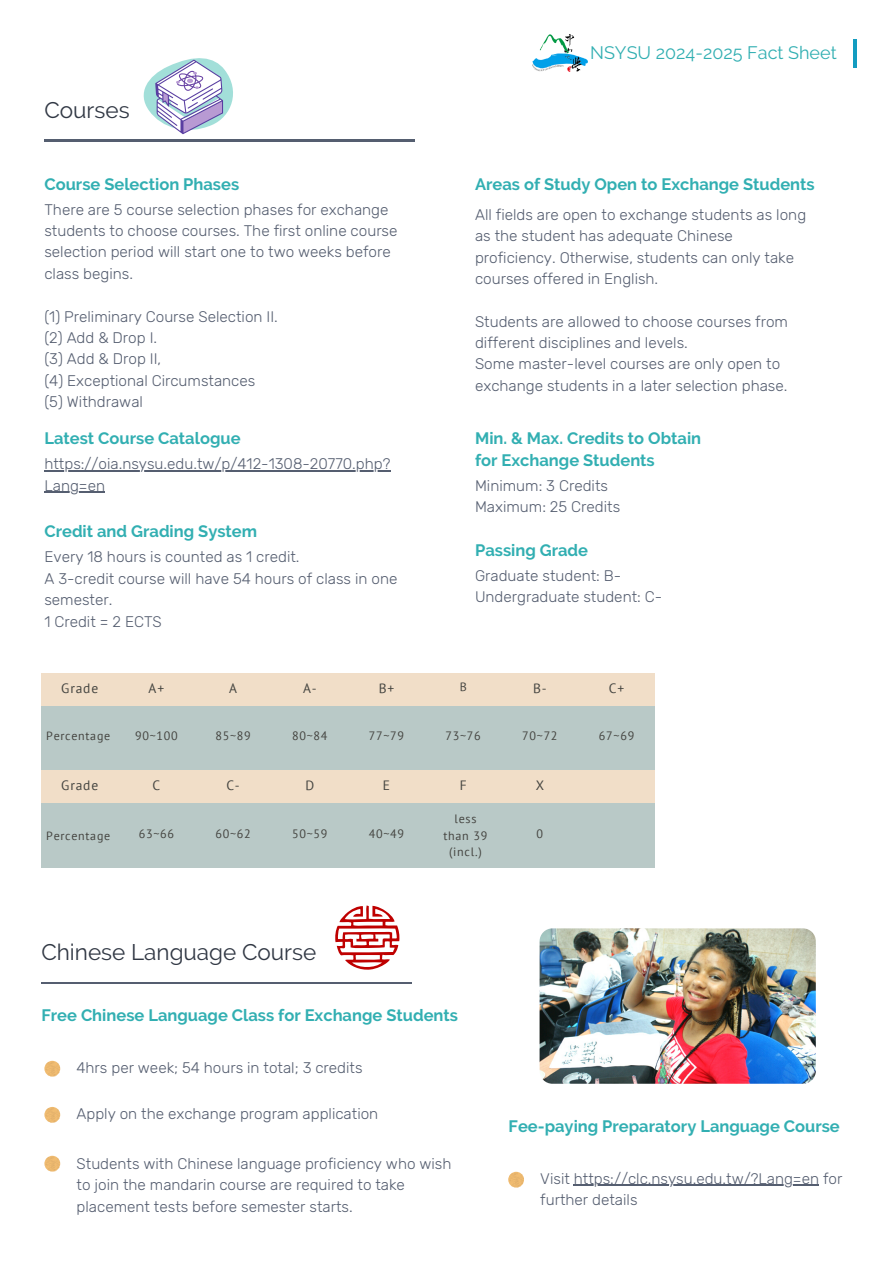
<style>
.page{position:relative;width:893px;height:1264px;background:#fff}
.page>*{position:absolute;margin:0;border:0;box-sizing:border-box;transform-origin:0 0}
.t1{font:22.5px "Raleway";color:#313844}
.t2{font:18px "Raleway";color:#32afb2}
.t3{font:700 16.5px/21.3px "Raleway";color:#32afb2}
.t4{font:300 15.3px/21.3px "Rubik";color:#555e70}
.t5{font:13.5px "PT Sans";letter-spacing:.06em;color:#444440}
.t6{font:12.15px/16.4px "PT Sans";letter-spacing:.06em;color:#444440;text-align:center}
.t7{font:12px "PT Sans";letter-spacing:.06em;color:#444440}
</style>
<div class="page">
<hr style="left:853px;top:39px;width:3px;height:29px;background:#139cc0">
<img style="left:532px;top:35px;width:55px;height:37px">
<div style="left:41px;top:705px;width:77px;height:65px;background:#b9c9c7"></div>
<div style="left:41px;top:672px;width:77px;height:33px;background:#f1dec8"></div>
<div style="left:118px;top:705px;width:77px;height:65px;background:#b9c9c7"></div>
<div style="left:118px;top:672px;width:77px;height:33px;background:#f1dec8"></div>
<div style="left:195px;top:705px;width:76px;height:65px;background:#b9c9c7"></div>
<div style="left:195px;top:672px;width:76px;height:33px;background:#f1dec8"></div>
<div style="left:271px;top:705px;width:77px;height:65px;background:#b9c9c7"></div>
<div style="left:271px;top:672px;width:77px;height:33px;background:#f1dec8"></div>
<div style="left:348px;top:705px;width:77px;height:65px;background:#b9c9c7"></div>
<div style="left:348px;top:672px;width:77px;height:33px;background:#f1dec8"></div>
<div style="left:425px;top:705px;width:76px;height:65px;background:#b9c9c7"></div>
<div style="left:425px;top:672px;width:76px;height:33px;background:#f1dec8"></div>
<div style="left:501px;top:705px;width:77px;height:65px;background:#b9c9c7"></div>
<div style="left:501px;top:672px;width:77px;height:33px;background:#f1dec8"></div>
<div style="left:578px;top:705px;width:76px;height:65px;background:#b9c9c7"></div>
<div style="left:578px;top:672px;width:77px;height:33px;background:#f1dec8"></div>
<div style="left:41px;top:803px;width:77px;height:65px;background:#b9c9c7"></div>
<div style="left:41px;top:770px;width:77px;height:33px;background:#f1dec8"></div>
<div style="left:118px;top:803px;width:77px;height:65px;background:#b9c9c7"></div>
<div style="left:118px;top:770px;width:77px;height:33px;background:#f1dec8"></div>
<div style="left:195px;top:803px;width:76px;height:65px;background:#b9c9c7"></div>
<div style="left:195px;top:770px;width:76px;height:33px;background:#f1dec8"></div>
<div style="left:271px;top:803px;width:77px;height:65px;background:#b9c9c7"></div>
<div style="left:271px;top:770px;width:77px;height:33px;background:#f1dec8"></div>
<div style="left:348px;top:803px;width:77px;height:65px;background:#b9c9c7"></div>
<div style="left:348px;top:770px;width:77px;height:33px;background:#f1dec8"></div>
<div style="left:425px;top:803px;width:76px;height:65px;background:#b9c9c7"></div>
<div style="left:425px;top:770px;width:76px;height:33px;background:#f1dec8"></div>
<div style="left:501px;top:803px;width:77px;height:65px;background:#b9c9c7"></div>
<div style="left:501px;top:770px;width:77px;height:33px;background:#f1dec8"></div>
<div style="left:578px;top:803px;width:76px;height:65px;background:#b9c9c7"></div>
<div style="left:578px;top:770px;width:77px;height:33px;background:#f1dec8"></div>
<hr style="left:41px;top:982px;width:371px;height:1px;background:#555e70">
<svg style="left:335px;top:905px;width:65px;height:65px"></svg>
<hr style="left:44px;top:140px;width:371px;height:1px;background:#555e70">
<svg style="left:143px;top:58px;width:90px;height:77px"></svg>
<img style="left:539px;top:928px;width:276px;height:155px;border-radius:13px">
<hr style="left:44px;top:470px;width:346px;height:1px;background:#555e70">
<hr style="left:44px;top:491px;width:61px;height:2px;background:#555e70">
<svg style="left:44px;top:1060px;width:16px;height:16px"></svg>
<svg style="left:44px;top:1106px;width:16px;height:16px"></svg>
<svg style="left:44px;top:1155px;width:16px;height:16px"></svg>
<svg style="left:508px;top:1171px;width:16px;height:16px"></svg>
<hr style="left:574px;top:1184px;width:245px;height:1px;background:#555e70">
<p class="t1" style="left:44px;top:97px;width:87px">Courses</p>
<p class="t3" style="left:44px;top:173px;width:196px">Course Selection Phases</p>
<p class="t4" style="left:44px;top:199px;width:354px">There are 5 course selection phases for exchange students to choose courses. The first online course selection period will start one to two weeks before class begins.</p>
<p class="t4" style="left:44px;top:306px;width:235px">(1) Preliminary Course Selection II. (2) Add &amp; Drop I.<br>(3) Add &amp; Drop II,<br>(4) Exceptional Circumstances</p>
<h5 class="t4" style="left:44px;top:391px;width:100px">(5) Withdrawal</h5>
<p class="t3" style="left:44px;top:428px;width:197px">Latest Course Catalogue</p>
<h5 class="t4" style="left:44px;top:453px;width:347px">https://oia.nsysu.edu.tw/p/412-1308-20770.php?</h5>
<p class="t4" style="left:44px;top:474px;width:62px">Lang=en</p>
<p class="t2" style="left:590px;top:42px;width:248px">NSYSU 2024-2025 Fact Sheet</p>
<p class="t3" style="left:475px;top:173px;width:341px">Areas of Study Open to Exchange Students</p>
<p class="t4" style="left:475px;top:204px;width:332px">All fields are open to exchange students as long as the student has adequate Chinese proficiency. Otherwise, students can only take courses offered in English.</p>
<p class="t4" style="left:475px;top:311px;width:314px">Students are allowed to choose courses from different disciplines and levels.<br>Some master-level courses are only open to exchange students in a later selection phase.</p>
<p class="t3" style="left:475px;top:428px;width:227px">Min. &amp; Max. Credits to Obtain for Exchange Students</p>
<p class="t4" style="left:475px;top:474px;width:147px">Minimum: 3 Credits<br>Maximum: 25 Credits</p>
<p class="t3" style="left:44px;top:521px;width:214px">Credit and Grading System</p>
<p class="t4" style="left:44px;top:546px;width:354px">Every 18 hours is counted as 1 credit.<br>A 3-credit course will have 54 hours of class in one semester.<br>1 Credit = 2 ECTS</p>
<p class="t3" style="left:475px;top:539px;width:115px">Passing Grade</p>
<h5 class="t4" style="left:475px;top:565px;width:189px">Graduate student: B-<br>Undergraduate student: C-</h5>
<h1 class="t5" style="left:61px;top:679px;width:38px">Grade</h1>
<p class="t7" style="left:46px;top:728px;width:65px">Percentage</p>
<h3 class="t5" style="left:149px;top:679px;width:17px">A+</h3>
<h2 class="t6" style="left:135px;top:727px;width:44px">90~100</h2>
<h4 class="t5" style="left:61px;top:776px;width:38px">Grade</h4>
<h6 class="t5" style="left:152px;top:776px;width:9px">C</h6>
<p class="t6" style="left:139px;top:825px;width:37px">63~66</p>
<h4 class="t7" style="left:46px;top:828px;width:65px">Percentage</h4>
<h4 class="t5" style="left:229px;top:679px;width:9px">A</h4>
<h4 class="t6" style="left:215px;top:727px;width:37px">85~89</h4>
<h6 class="t5" style="left:226px;top:776px;width:15px">C-</h6>
<p class="t6" style="left:215px;top:825px;width:37px">60~62</p>
<h2 class="t5" style="left:303px;top:679px;width:15px">A-</h2>
<h4 class="t6" style="left:292px;top:727px;width:37px">80~84</h4>
<h5 class="t5" style="left:305px;top:776px;width:10px">D</h5>
<p class="t6" style="left:292px;top:825px;width:37px">50~59</p>
<h2 class="t5" style="left:379px;top:679px;width:17px">B+</h2>
<h4 class="t6" style="left:369px;top:727px;width:37px">77~79</h4>
<p class="t5" style="left:383px;top:776px;width:9px">E</p>
<p class="t6" style="left:369px;top:825px;width:37px">40~49</p>
<h2 class="t6" style="left:459px;top:678px;width:9px">B</h2>
<h4 class="t6" style="left:445px;top:727px;width:37px">73~76</h4>
<p class="t5" style="left:459px;top:776px;width:8px">F</p>
<p class="t6" style="left:443px;top:810px;width:46px">less than 39 (incl.)</p>
<h4 class="t5" style="left:533px;top:679px;width:15px">B-</h4>
<h2 class="t6" style="left:522px;top:727px;width:37px">70~72</h2>
<h5 class="t5" style="left:535px;top:776px;width:10px">X</h5>
<p class="t6" style="left:536px;top:825px;width:8px">0</p>
<h4 class="t5" style="left:609px;top:679px;width:17px">C+</h4>
<h2 class="t6" style="left:599px;top:727px;width:37px">67~69</h2>
<h5 class="t1" style="left:41px;top:938px;width:276px">Chinese Language Course</h5>
<p class="t3" style="left:41px;top:1004px;width:418px">Free Chinese Language Class for Exchange Students</p>
<h1 class="t4" style="left:76px;top:1056px;width:287px">4hrs per week; 54 hours in total; 3 credits</h1>
<h2 class="t4" style="left:76px;top:1102px;width:303px">Apply on the exchange program application</h2>
<p class="t4" style="left:77px;top:1152px;width:376px">Students with Chinese language proficiency who wish to join the mandarin course are required to take placement tests before semester starts.</p>
<h4 class="t3" style="left:508px;top:1115px;width:333px">Fee-paying Preparatory Language Course</h4>
<p class="t4" style="left:540px;top:1167px;width:303px">Visit https://clc.nsysu.edu.tw/?Lang=en for</p>
<h4 class="t4" style="left:540px;top:1188px;width:99px">further details</h4>
</div>
